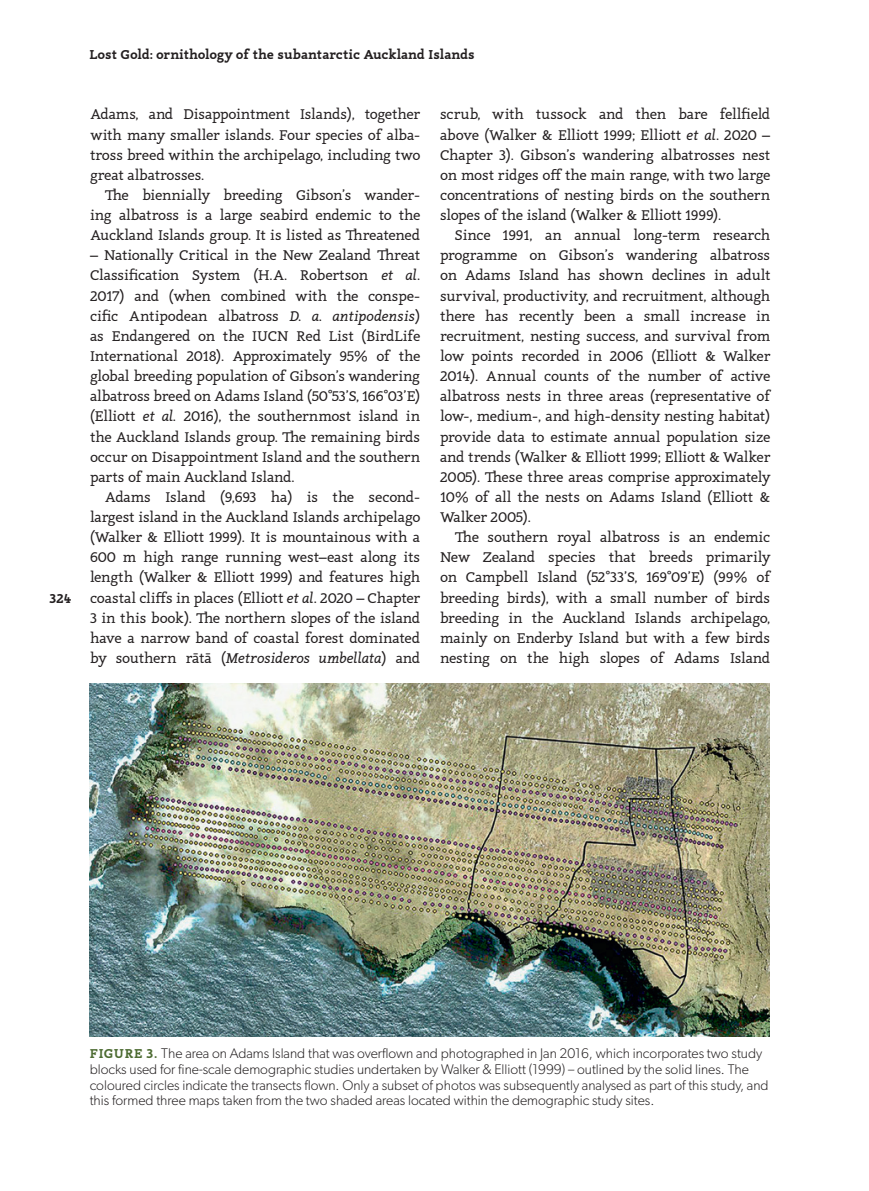
<style>
.page{position:relative;width:869px;height:1191px;background:#fff}
.page>*{position:absolute;margin:0;border:0;box-sizing:border-box;transform-origin:0 0}
.Body{font:14.35px/20.1px "Canape Serif";letter-spacing:-.02em;color:#231f20;text-align:justify}
.Body_First{font:14.35px/20.1px "Canape Serif";letter-spacing:-.015em;color:#231f20;text-align:justify}
.captions{font:300 14px/15.8px "Gibson";color:#231f20}
.t1{font:700 13.12px "Canape Serif";letter-spacing:-.005em;color:#231f20}
.s1{font-style:italic}
.s2{font-family:"Canape Serif";font-weight:700;font-size:13.12px;color:#4c6b31}
</style>
<div class="page">
<img style="left:90px;top:683px;width:679px;height:353px">
<p class="t1" style="left:50px;top:590px;width:24px">324</p>
<p class="t1" style="left:89px;top:46px;width:386px">Lost Gold: ornithology of the subantarctic Auckland Islands</p>
<p class="Body_First" style="left:90px;top:104px;width:332px">Adams, and Disappointment Islands), together with many smaller islands. Four species of alba&shy;tross breed within the archipelago, including two great albatrosses.</p>
<p class="Body" style="left:90px;top:185px;width:332px;text-indent:15px">The biennially breeding Gibson’s wander&shy;ing albatross is a large seabird endemic to the Auckland Islands group. It is listed as Threatened</p>
<p class="Body" style="left:90px;top:245px;width:332px">– Nationally Critical in the New Zealand Threat Classification System (H.A. Robertson <span class="s1">et al</span>.<br>2017) and (when combined with the conspe&shy;cific Antipodean albatross <span class="s1">D. a. antipodensis</span>) as Endangered on the IUCN Red List (BirdLife International 2018). Approximately 95% of the global breeding population of Gibson’s wandering albatross breed on Adams Island (50°53’S, 166°03’E) (Elliott <span class="s1">et al.</span> 2016), the southernmost island in the Auckland Islands group. The remaining birds occur on Disappointment Island and the southern parts of main Auckland Island.</p>
<p class="Body" style="left:90px;top:487px;width:332px;text-indent:15px">Adams Island (9,693 ha) is the second&shy;largest island in the Auckland Islands archipelago (Walker &amp; Elliott 1999). It is mountainous with a 600 m high range running west–east along its length (Walker &amp; Elliott 1999) and features high coastal cliffs in places (Elliott <span class="s1">et al</span>. 2020 – Chapter 3 in this book). The northern slopes of the island have a narrow band of coastal forest dominated by southern rātā (<span class="s1">Metrosideros umbellata</span>) and</p>
<p class="Body" style="left:440px;top:104px;width:332px">scrub, with tussock and then bare fellfield above (Walker &amp; Elliott 1999; Elliott <span class="s1">et al</span>. 2020 – Chapter 3). Gibson’s wandering albatrosses nest on most ridges off the main range, with two large concentrations of nesting birds on the southern slopes of the island (Walker &amp; Elliott 1999).</p>
<p class="Body" style="left:440px;top:225px;width:332px;text-indent:15px">Since 1991, an annual long-term research programme on Gibson’s wandering albatross on Adams Island has shown declines in adult survival, productivity, and recruitment, although there has recently been a small increase in recruitment, nesting success, and survival from low points recorded in 2006 (Elliott &amp; Walker 2014). Annual counts of the number of active albatross nests in three areas (representative of low-, medium-, and high-density nesting habitat) provide data to estimate annual population size and trends (Walker &amp; Elliott 1999; Elliott &amp; Walker 2005). These three areas comprise approximately 10% of all the nests on Adams Island (Elliott &amp; Walker 2005).</p>
<p class="Body" style="left:440px;top:527px;width:332px;text-indent:15px">The southern royal albatross is an endemic New Zealand species that breeds primarily on Campbell Island (52°33’S, 169°09’E) (99% of breeding birds), with a small number of birds breeding in the Auckland Islands archipelago, mainly on Enderby Island but with a few birds nesting on the high slopes of Adams Island</p>
<p class="captions" style="left:90px;top:1045px;width:680px"><span class="s2">FIGURE 3.</span> The area on Adams Island that was overflown and photographed in Jan 2016, which incorporates two study blocks used for fine-scale demographic studies undertaken by Walker &amp; Elliott (1999) – outlined by the solid lines. The coloured circles indicate the transects flown. Only a subset of photos was subsequently analysed as part of this study, and this formed three maps taken from the two shaded areas located within the demographic study sites.</p>
</div>
